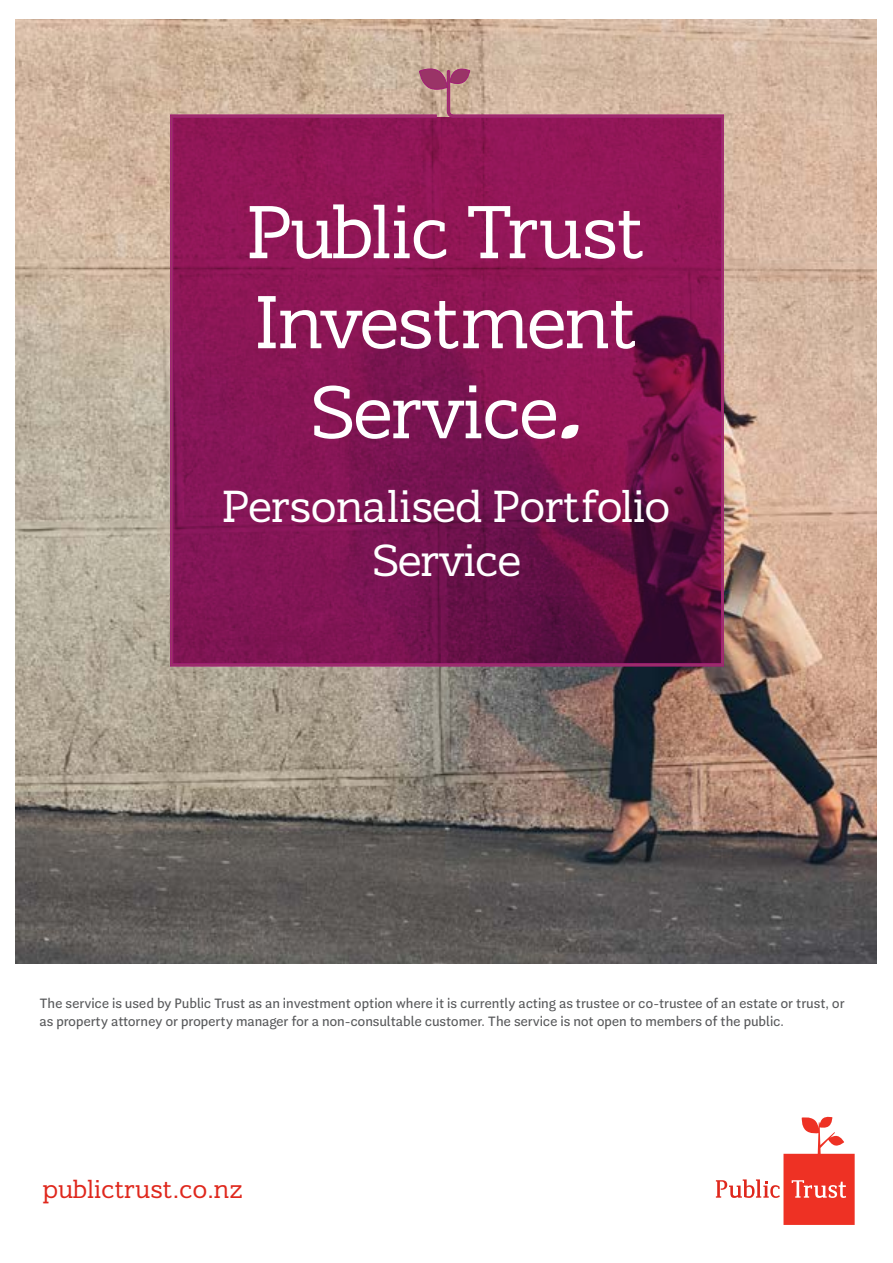
<style>
.page{position:relative;width:893px;height:1263px;background:#fff}
.page>*{position:absolute;margin:0;border:0;box-sizing:border-box;transform-origin:0 0}
.t1{font:75px/90px "Trust";letter-spacing:-.02em;color:#fff;text-align:center}
.t2{font:45px/54px "Trust";letter-spacing:-.02em;color:#fff;text-align:center}
.t3{font:25.5px "Trust";color:#df271c}
.t4{font:13.5px/18px "Guanabara Sans";letter-spacing:-.01em;color:#58595b}
</style>
<div class="page">
<img style="left:15px;top:19px;width:862px;height:944px">
<svg style="left:716px;top:1116px;width:139px;height:109px"></svg>
<svg style="left:171px;top:70px;width:552px;height:596px;background:#872057"></svg>
<svg style="left:419px;top:69px;width:51px;height:20px"></svg>
<h1 class="t1" style="left:247px;top:191px;width:401px">Public Trust<br>Investment<br>Service←</h1>
<h2 class="t2" style="left:222px;top:481px;width:450px">Personalised Portfolio<br>Service</h2>
<p class="t4" style="left:40px;top:995px;width:807px">The service is used by Public Trust as an investment option where it is currently acting as trustee or co-trustee of an estate or trust, or as property attorney or property manager for a non-consultable customer. The service is not open to members of the public.</p>
<h3 class="t3" style="left:43px;top:1175px;width:202px">publictrust.co.nz</h3>
</div>
